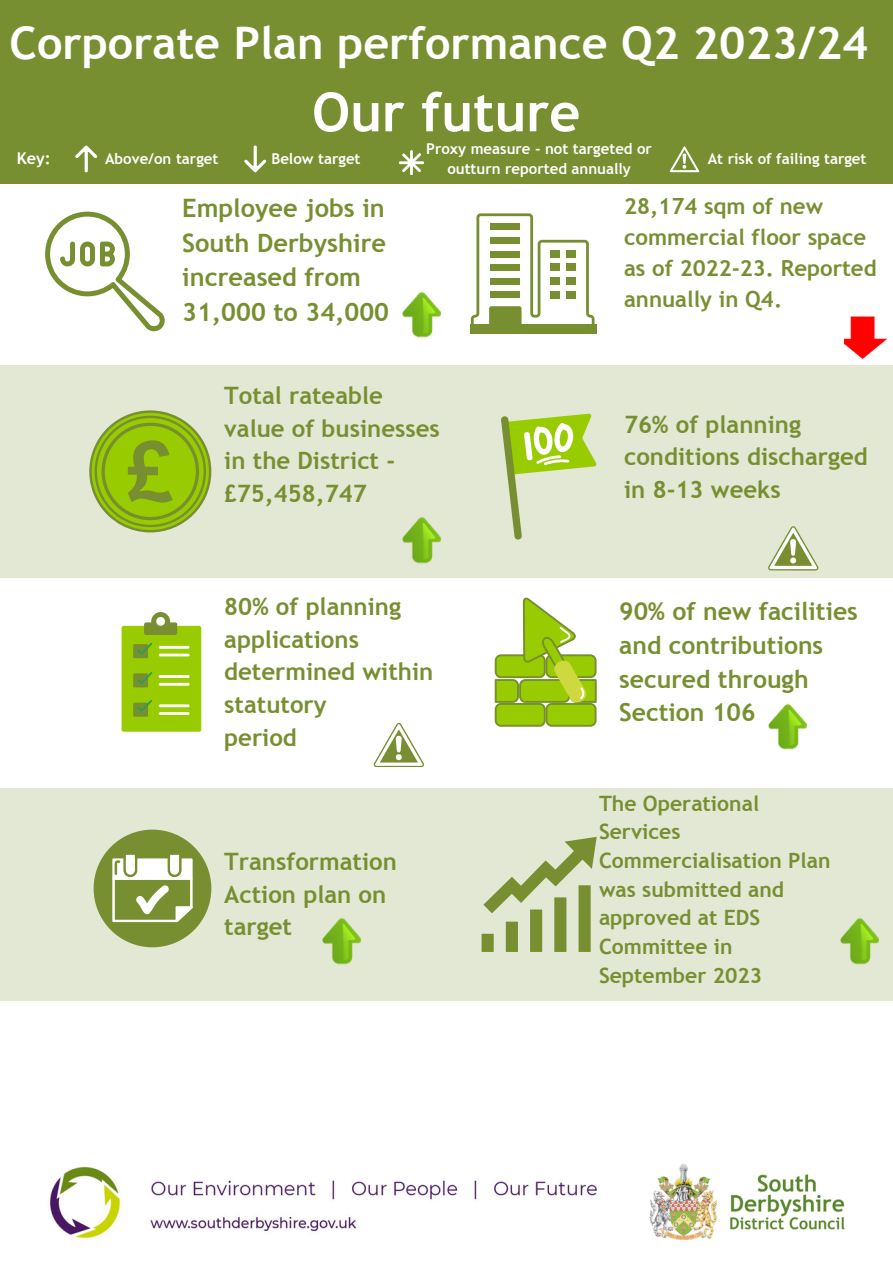
<style>
.page{position:relative;width:893px;height:1264px;background:#fff}
.page>*{position:absolute;margin:0;border:0;box-sizing:border-box;transform-origin:0 0}
.t1{font:700 54px "Trebuchet MS";color:#fff}
.t2{font:700 45px "Trebuchet MS";color:#fff}
.t3{font:700 25.35px/34.5px "Trebuchet MS";color:#778f31}
.t4{font:700 24.75px/33.6px "Trebuchet MS";color:#778f31}
.t5{font:700 24px/32.5px "Trebuchet MS";color:#778f31}
.t6{font:700 22.2px/30.9px "Trebuchet MS";color:#778f31}
.t7{font:700 21.15px/28.7px "Trebuchet MS";color:#778f31}
.t8{font:700 16.2px "Trebuchet MS";color:#fff}
.t9{font:700 15px/20.2px "Trebuchet MS";color:#fff;text-align:center}
</style>
<div class="page">
<div style="left:0;top:0;width:892px;height:184px;background:#778f31"></div>
<img style="left:49px;top:1166px;width:547px;height:73px">
<img style="left:649px;top:1163px;width:196px;height:78px">
<svg style="left:471px;top:213px;width:123px;height:111px"></svg>
<div style="left:490px;top:251px;width:30px;height:7px;background:#778f31"></div>
<div style="left:490px;top:237px;width:30px;height:7px;background:#778f31"></div>
<div style="left:490px;top:223px;width:30px;height:7px;background:#778f31"></div>
<div style="left:490px;top:291px;width:30px;height:7px;background:#778f31"></div>
<div style="left:490px;top:278px;width:30px;height:6px;background:#778f31"></div>
<div style="left:490px;top:264px;width:30px;height:7px;background:#778f31"></div>
<div style="left:469px;top:324px;width:127px;height:9px;background:#778f31"></div>
<div style="left:0;top:365px;width:892px;height:213px;background:#e3e8d5"></div>
<svg style="left:501px;top:413px;width:95px;height:126px"></svg>
<div style="left:121px;top:626px;width:80px;height:105px;background:#9c0;border-radius:2px"></div>
<div style="left:133px;top:644px;width:15px;height:14px;background:#778f31"></div>
<hr style="left:159px;top:646px;width:30px;height:2px;background:#fff">
<hr style="left:159px;top:653px;width:30px;height:3px;background:#fff">
<div style="left:133px;top:673px;width:15px;height:14px;background:#778f31"></div>
<hr style="left:159px;top:675px;width:30px;height:3px;background:#fff">
<hr style="left:159px;top:683px;width:30px;height:2px;background:#fff">
<div style="left:133px;top:702px;width:15px;height:14px;background:#778f31"></div>
<hr style="left:159px;top:704px;width:30px;height:3px;background:#fff">
<hr style="left:159px;top:712px;width:30px;height:3px;background:#fff">
<svg style="left:144px;top:612px;width:33px;height:23px"></svg>
<svg style="left:137px;top:642px;width:16px;height:13px"></svg>
<svg style="left:135px;top:672px;width:18px;height:12px"></svg>
<svg style="left:135px;top:700px;width:18px;height:12px"></svg>
<svg style="left:494px;top:597px;width:102px;height:129px"></svg>
<div style="left:0;top:788px;width:892px;height:212px;background:#e3e8d5"></div>
<div style="left:94px;top:829px;width:117px;height:118px;background:#778f31;border-radius:50%"></div>
<svg style="left:112px;top:854px;width:81px;height:68px"></svg>
<svg style="left:89px;top:410px;width:122px;height:122px"></svg>
<svg style="left:481px;top:837px;width:115px;height:114px"></svg>
<svg style="left:45px;top:212px;width:120px;height:119px"></svg>
<svg style="left:75px;top:145px;width:22px;height:27px"></svg>
<svg style="left:244px;top:145px;width:22px;height:27px"></svg>
<svg style="left:399px;top:150px;width:24px;height:25px"></svg>
<svg style="left:669px;top:146px;width:31px;height:27px"></svg>
<img style="left:402px;top:291px;width:38px;height:47px">
<img style="left:844px;top:316px;width:42px;height:44px">
<img style="left:768px;top:703px;width:38px;height:47px">
<img style="left:322px;top:917px;width:38px;height:48px">
<img style="left:840px;top:917px;width:38px;height:48px">
<img style="left:402px;top:516px;width:38px;height:48px">
<svg style="left:768px;top:526px;width:50px;height:44px"></svg>
<svg style="left:373px;top:723px;width:51px;height:43px"></svg>
<p class="t2" style="left:10px;top:17px;width:860px">Corporate Plan performance Q2 2023/24</p>
<p class="t1" style="left:312px;top:81px;width:269px">Our future</p>
<p class="t8" style="left:17px;top:149px;width:35px">Key:</p>
<p class="t9" style="left:105px;top:149px;width:115px">Above/on target</p>
<p class="t9" style="left:271px;top:149px;width:91px">Below target</p>
<p class="t9" style="left:707px;top:149px;width:160px">At risk of failing target</p>
<p class="t9" style="left:426px;top:139px;width:227px">Proxy measure - not targeted or outturn reported annually</p>
<p class="t3" style="left:182px;top:191px;width:208px">Employee jobs in<br>South Derbyshire increased from<br>31,000 to 34,000</p>
<p class="t6" style="left:624px;top:191px;width:254px">28,174 sqm of new commercial floor space as of 2022-23. Reported annually in Q4.</p>
<p class="t5" style="left:224px;top:379px;width:217px">Total rateable value of businesses in the District - £75,458,747</p>
<p class="t5" style="left:224px;top:590px;width:178px">80% of planning</p>
<p class="t5" style="left:224px;top:623px;width:136px">applications</p>
<p class="t5" style="left:224px;top:655px;width:210px">determined within</p>
<p class="t5" style="left:224px;top:688px;width:104px">statutory</p>
<p class="t5" style="left:224px;top:720px;width:74px">period</p>
<p class="t5" style="left:224px;top:845px;width:174px">Transformation<br>Action plan on target</p>
<p class="t5" style="left:624px;top:408px;width:245px">76% of planning conditions discharged in 8-13 weeks</p>
<p class="t4" style="left:619px;top:594px;width:240px">90% of new facilities and contributions secured through<br>Section 106</p>
<p class="t7" style="left:599px;top:788px;width:233px">The Operational<br>Services<br>Commercialisation Plan was submitted and approved at EDS<br>Committee in<br>September 2023</p>
</div>
